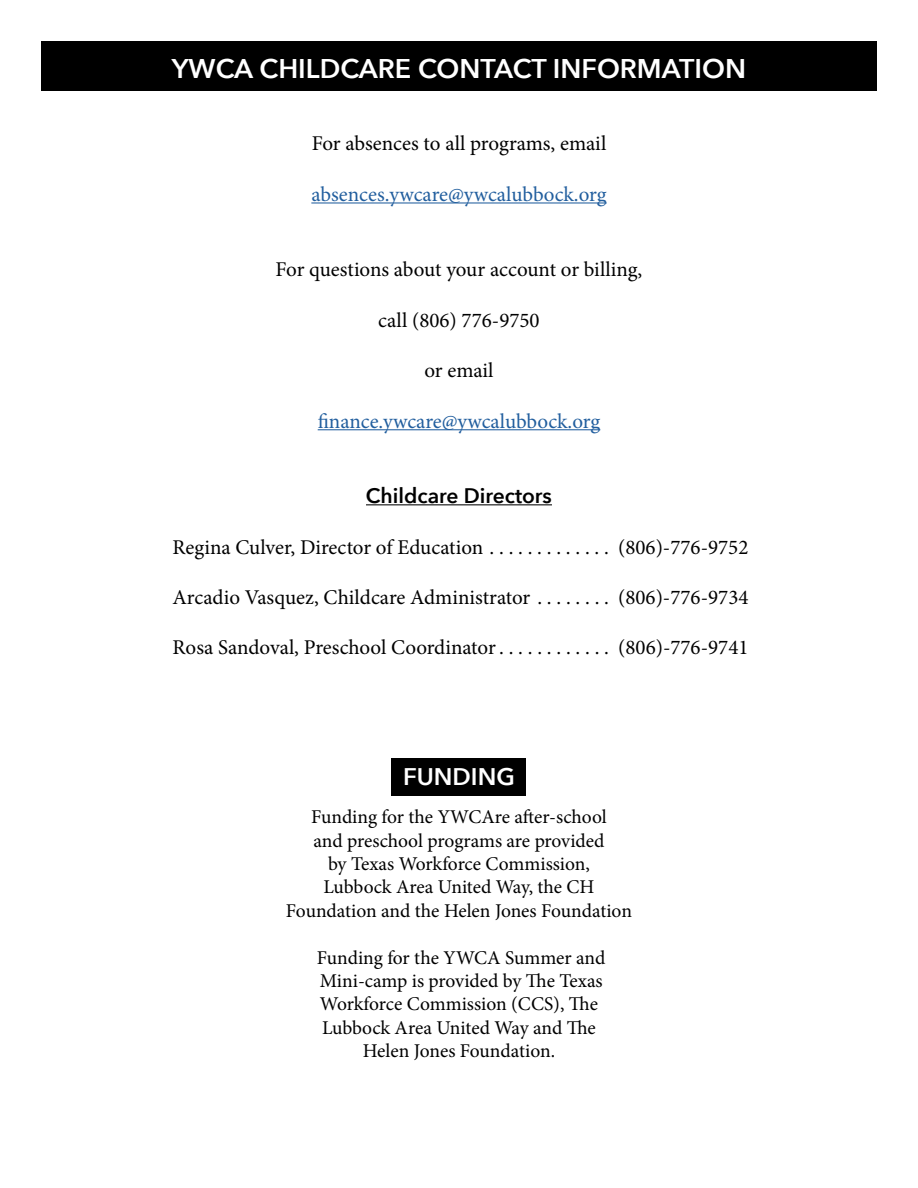
<style>
.page{position:relative;width:918px;height:1188px;background:#fff}
.page>*{position:absolute;margin:0;border:0;box-sizing:border-box;transform-origin:0 0}
.t1{font:600 27px "Avenir Next";color:#fff}
.t2{font:600 24px "Avenir Next";color:#fff}
.t3{font:21px "Minion Pro";color:#000}
.t4{font:21px "Minion Pro";letter-spacing:-.005em;color:#215e9e}
.t5{font:600 21px "Avenir Next";color:#000}
.t6{font:19.5px/23.4px "Minion Pro";letter-spacing:-.005em;color:#000;text-align:center}
</style>
<div class="page">
<div style="left:41px;top:41px;width:836px;height:49px;background:#000"></div>
<hr style="left:311px;top:202px;width:296px;height:2px;background:#215e9e">
<hr style="left:318px;top:429px;width:282px;height:1px;background:#215e9e">
<hr style="left:366px;top:504px;width:186px;height:1px;background:#000">
<div style="left:392px;top:758px;width:134px;height:38px;background:#000"></div>
<h1 class="t1" style="left:172px;top:46px;width:576px">YWCA CHILDCARE CONTACT INFORMATION</h1>
<p class="t3" style="left:312px;top:130px;width:296px">For absences to all programs, email</p>
<p class="t4" style="left:311px;top:180px;width:297px">absences.ywcare@ywcalubbock.org</p>
<p class="t3" style="left:276px;top:256px;width:368px">For questions about your account or billing,</p>
<p class="t3" style="left:378px;top:306px;width:163px">call (806) 776-9750</p>
<p class="t3" style="left:424px;top:357px;width:71px">or email</p>
<p class="t4" style="left:318px;top:407px;width:284px">finance.ywcare@ywcalubbock.org</p>
<p class="t5" style="left:366px;top:478px;width:187px">Childcare Directors</p>
<p class="t3" style="left:172px;top:533px;width:318px">Regina Culver, Director of Education..............</p>
<p class="t3" style="left:618px;top:533px;width:132px">(806)-776-9752</p>
<p class="t3" style="left:172px;top:583px;width:366px">Arcadio Vasquez, Childcare Administrator.........</p>
<p class="t3" style="left:618px;top:583px;width:132px">(806)-776-9734</p>
<p class="t3" style="left:173px;top:634px;width:329px">Rosa Sandoval, Preschool Coordinator.............</p>
<p class="t3" style="left:618px;top:634px;width:132px">(806)-776-9741</p>
<p class="t2" style="left:403px;top:756px;width:113px">FUNDING</p>
<p class="t6" style="left:286px;top:805px;width:348px">Funding for the YWCAre after-school<br>and preschool programs are provided<br>by Texas Workforce Commission,<br>Lubbock Area United Way, the CH Foundation and the Helen Jones Foundation</p>
<p class="t6" style="left:317px;top:946px;width:290px">Funding for the YWCA Summer and<br>Mini-camp is provided by The Texas<br>Workforce Commission (CCS), The<br>Lubbock Area United Way and The<br>Helen Jones Foundation.</p>
</div>
